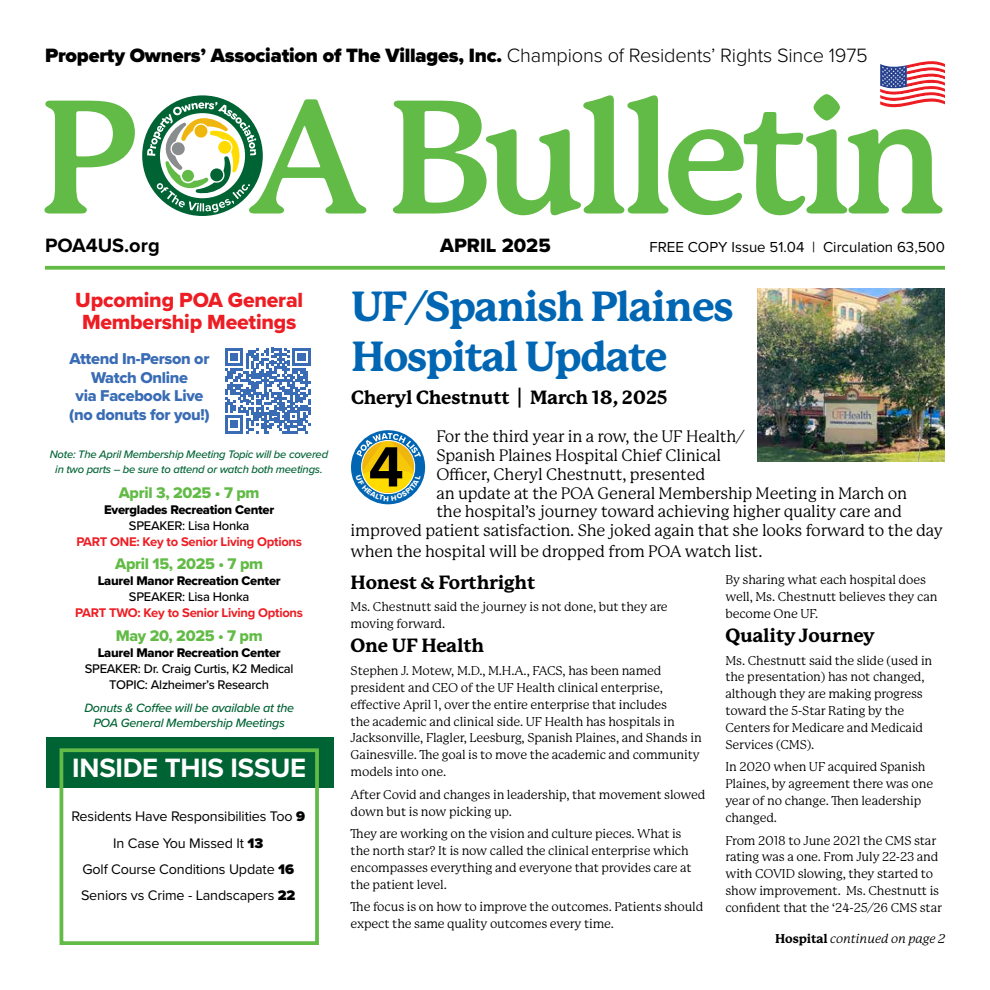
<style>
.page{position:relative;width:990px;height:990px;background:#fff}
.page>*{position:absolute;margin:0;border:0;box-sizing:border-box;transform-origin:0 0}
.t1{font:800 41.25px/50px "P22 Mackinac Pro";letter-spacing:-.03em;color:#0066b3}
.t2{font:700 27.5px "Proxima Nova";letter-spacing:-.01em;color:#fff}
.t3{font:21.25px/22.5px "Proxima Nova Extrabld";letter-spacing:-.01em;color:#ed1d24;text-align:center}
.t4{font:900 20px "Proxima Nova";letter-spacing:-.01em;color:#000}
.t5{font:700 20px "Proxima Nova";color:#000}
.t6{font:20px "Proxima Nova Extrabld";color:#000}
.t7{font:800 18.75px "P22 Mackinac Pro";letter-spacing:-.01em;color:#000}
.t8{font:16.25px "P22 Mackinac Pro";letter-spacing:-.01em;color:#000}
.t9{font:16.25px/18.8px "Proxima Nova Extrabld";letter-spacing:-.02em;color:#396cb5;text-align:center}
.t10{font:16px "Proxima Nova Extrabld";letter-spacing:-.02em;color:#62bb46}
.t11{font:15px "Proxima Nova";color:#000}
.t12{font:14.38px/26.2px "Proxima Nova";letter-spacing:-.01em;color:#000;text-align:center}
.t13{font:500 13px/16px "Proxima Nova";letter-spacing:-.02em;color:#000;text-align:center}
.t14{font:13px "Proxima Nova Extrabld";letter-spacing:-.02em;color:#000}
.t15{font:700 13px "Proxima Nova";letter-spacing:-.02em;color:#ed1d24}
.t16{font:12.5px/16.9px "P22 Mackinac Pro";letter-spacing:-.01em;color:#000}
.t17{font:italic 500 12.5px/15px "Proxima Nova";letter-spacing:-.02em;color:#006334;text-align:center}
.t18{font:italic 12.5px "P22 Mackinac Pro";letter-spacing:-.01em;color:#000}
.t19{font:italic 500 11.25px/15px "Proxima Nova";letter-spacing:-.02em;color:#006334;text-align:center}
.s1{font-weight:300}
.s2{font-weight:900}
.s3{font-weight:800;font-style:normal}
</style>
<div class="page">
<div style="left:46px;top:738px;width:287px;height:50px;background:#006334"></div>
<div style="left:60px;top:748px;width:259px;height:197px;border:4px solid #62bb46"></div>
<svg style="left:45px;top:266px;width:900px;height:4px;background:#6fc056"></svg>
<svg style="left:880px;top:61px;width:65px;height:44px"></svg>
<svg style="left:44px;top:94px;width:899px;height:121px"></svg>
<div style="left:142px;top:95px;width:121px;height:121px;background:#006334;border-radius:50%"></div>
<svg style="left:147px;top:102px;width:109px;height:111px"></svg>
<svg style="left:225px;top:348px;width:86px;height:85px"></svg>
<img style="left:758px;top:288px;width:187px;height:173px">
<svg style="left:351px;top:430px;width:74px;height:74px"></svg>
<h3 class="t4" style="left:45px;top:40px;width:824px">Property Owners’ Association of The Villages, Inc. <span class="s1">Champions of Residents’ Rights Since 1975</span></h3>
<h3 class="t5" style="left:45px;top:230px;width:116px">POA4US.org</h3>
<h3 class="t6" style="left:440px;top:231px;width:112px">APRIL 2025</h3>
<p class="t11" style="left:650px;top:236px;width:297px">FREE COPY Issue 51.04 | Circulation 63,500</p>
<h3 class="t3" style="left:75px;top:288px;width:229px">Upcoming POA General<br>Membership Meetings</h3>
<h3 class="t9" style="left:69px;top:349px;width:142px">Attend In-Person or<br>Watch Online<br>via Facebook Live (no donuts for you!)</h3>
<p class="t19" style="left:50px;top:446px;width:280px">Note: The April Membership Meeting Topic will be covered in two parts – be sure to attend or watch both meetings.</p>
<p class="t10" style="left:119px;top:481px;width:142px">April 3, 2025 • 7 pm</p>
<p class="t14" style="left:104px;top:500px;width:172px">Everglades Recreation Center</p>
<p class="t13" style="left:129px;top:517px;width:122px">SPEAKER: Lisa Honka</p>
<p class="t15" style="left:76px;top:532px;width:227px">PART ONE: Key to Senior Living Options</p>
<p class="t10" style="left:115px;top:552px;width:149px">April 15, 2025 • 7 pm</p>
<p class="t14" style="left:98px;top:571px;width:185px">Laurel Manor Recreation Center</p>
<p class="t13" style="left:129px;top:589px;width:122px">SPEAKER: Lisa Honka</p>
<p class="t15" style="left:75px;top:603px;width:229px">PART TWO: Key to Senior Living Options</p>
<p class="t10" style="left:116px;top:624px;width:149px">May 20, 2025 • 7 pm</p>
<p class="t14" style="left:98px;top:643px;width:185px">Laurel Manor Recreation Center</p>
<p class="t13" style="left:85px;top:660px;width:210px">SPEAKER: Dr. Craig Curtis, K2 Medical<br>TOPIC: Alzheimer’s Research</p>
<p class="t17" style="left:84px;top:700px;width:211px">Donuts &amp; Coffee will be available at the<br>POA General Membership Meetings</p>
<h2 class="t2" style="left:72px;top:747px;width:235px">INSIDE THIS ISSUE</h2>
<p class="t12" style="left:71px;top:803px;width:235px">Residents Have Responsibilities Too <span class="s2">9<br></span>In Case You Missed It <span class="s2">13<br></span>Golf Course Conditions Update <span class="s2">16<br></span>Seniors vs Crime - Landscapers <span class="s2">22</span></p>
<h1 class="t1" style="left:351px;top:282px;width:384px">UF/Spanish Plaines<br>Hospital Update</h1>
<h3 class="t7" style="left:351px;top:386px;width:318px">Cheryl Chestnutt | March 18, 2025</h3>
<h3 class="t8" style="left:436px;top:427px;width:309px">For the third year in a row, the UF Health/</h3>
<h3 class="t8" style="left:436px;top:446px;width:286px">Spanish Plaines Hospital Chief Clinical</h3>
<h3 class="t8" style="left:436px;top:465px;width:270px">Officer, Cheryl Chestnutt, presented</h3>
<h3 class="t8" style="left:436px;top:484px;width:472px">an update at the POA General Membership Meeting in March on</h3>
<h3 class="t8" style="left:436px;top:502px;width:467px">the hospital’s journey toward achieving higher quality care and</h3>
<h3 class="t8" style="left:351px;top:521px;width:594px">improved patient satisfaction. She joked again that she looks forward to the day</h3>
<h3 class="t8" style="left:351px;top:542px;width:413px">when the hospital will be dropped from POA watch list.</h3>
<h3 class="t7" style="left:351px;top:571px;width:186px">Honest &amp; Forthright</h3>
<p class="t16" style="left:351px;top:598px;width:319px">Ms. Chestnutt said the journey is not done, but they are moving forward.</p>
<h3 class="t7" style="left:351px;top:635px;width:135px">One UF Health</h3>
<p class="t16" style="left:351px;top:662px;width:353px">Stephen J. Motew, M.D., M.H.A., FACS, has been named president and CEO of the UF Health clinical enterprise, effective April 1, over the entire enterprise that includes<br>the academic and clinical side. UF Health has hospitals in Jacksonville, Flagler, Leesburg, Spanish Plaines, and Shands in Gainesville. The goal is to move the academic and community models into one.</p>
<p class="t16" style="left:351px;top:786px;width:356px">After Covid and changes in leadership, that movement slowed down but is now picking up.</p>
<p class="t16" style="left:351px;top:825px;width:343px">They are working on the vision and culture pieces. What is the north star? It is now called the clinical enterprise which encompasses everything and everyone that provides care at the patient level.</p>
<p class="t16" style="left:351px;top:898px;width:354px">The focus is on how to improve the outcomes. Patients should expect the same quality outcomes every time.</p>
<p class="t16" style="left:725px;top:571px;width:214px">By sharing what each hospital does well, Ms. Chestnutt believes they can become One UF.</p>
<h3 class="t7" style="left:725px;top:625px;width:151px">Quality Journey</h3>
<p class="t16" style="left:725px;top:652px;width:208px">Ms. Chestnutt said the slide (used in the presentation) has not changed, although they are making progress toward the 5-Star Rating by the<br>Centers for Medicare and Medicaid<br>Services (CMS).</p>
<p class="t16" style="left:725px;top:759px;width:209px">In 2020 when UF acquired Spanish<br>Plaines, by agreement there was one year of no change. Then leadership changed.</p>
<p class="t16" style="left:725px;top:832px;width:218px">From 2018 to June 2021 the CMS star rating was a one. From July 22-23 and with COVID slowing, they started to show improvement. Ms. Chestnutt is confident that the ‘24-25/26 CMS star</p>
<p class="t18" style="left:775px;top:932px;width:172px"><span class="s3">Hospital</span> continued on page 2</p>
</div>
